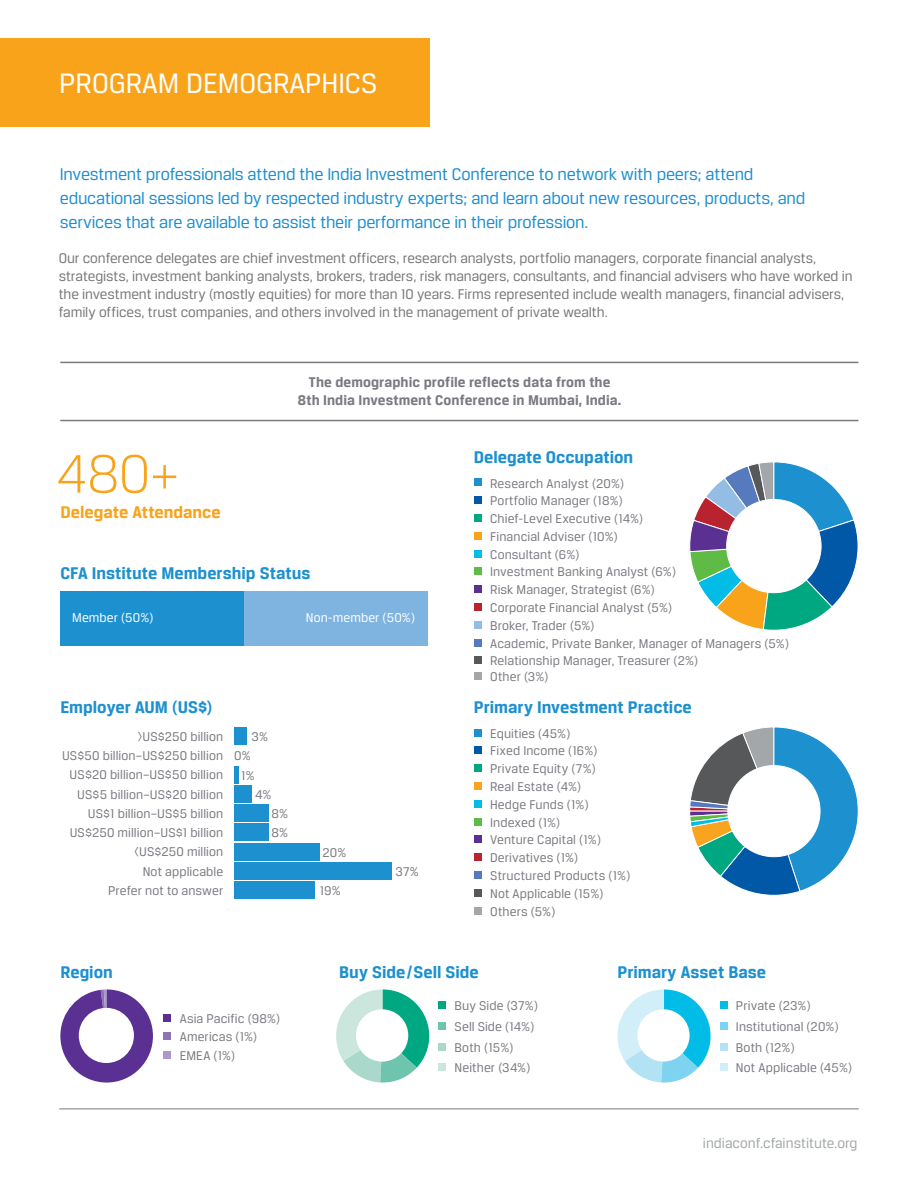
<style>
.page{position:relative;width:918px;height:1188px;background:#fff}
.page>*{position:absolute;margin:0;border:0;box-sizing:border-box;transform-origin:0 0}
.t1{font:300 57.6px "CFA Breuer Text";color:#f9a31b}
.t2{font:30px "CFA Breuer Text";color:#fff}
.t3{font:18px/24px "CFA Breuer Text";letter-spacing:-.015em;color:#1d90d0}
.t4{font:700 18px "CFA Breuer Text";color:#1d90d0}
.t5{font:700 18px "CFA Breuer Text";color:#f9a31b}
.t6{font:15px/18px "CFA Breuer Text";letter-spacing:-.005em;color:#77797a}
.t7{font:700 15px/18px "CFA Breuer Text";letter-spacing:.01em;color:#7b7a81;text-align:center}
.t8{font:15px "CFA Breuer Text";color:#a3a7a9}
.t9{font:13.5px/17.9px "CFA Breuer Text";letter-spacing:.005em;color:#7b7a81}
.t10{font:13.5px "CFA Breuer Text";letter-spacing:.005em;color:#fff}
</style>
<div class="page">
<hr style="left:59px;top:1109px;width:800px;height:1px;background:#77797a">
<svg style="left:336px;top:989px;width:93px;height:94px"></svg>
<svg style="left:60px;top:989px;width:93px;height:94px"></svg>
<svg style="left:689px;top:727px;width:170px;height:169px"></svg>
<svg style="left:689px;top:462px;width:169px;height:169px"></svg>
<div style="left:0;top:38px;width:429px;height:89px;background:#f9a31b"></div>
<hr style="left:60px;top:362px;width:798px;height:1px;background:#7b7a81">
<hr style="left:60px;top:420px;width:798px;height:1px;background:#7b7a81">
<div style="left:474px;top:479px;width:8px;height:7px;background:#1d90d0"></div>
<div style="left:474px;top:496px;width:8px;height:8px;background:#0158a6"></div>
<div style="left:474px;top:514px;width:8px;height:8px;background:#00a881"></div>
<div style="left:474px;top:532px;width:8px;height:8px;background:#f9a31b"></div>
<div style="left:474px;top:550px;width:8px;height:7px;background:#02bce8"></div>
<div style="left:474px;top:568px;width:8px;height:7px;background:#60bb46"></div>
<div style="left:474px;top:585px;width:8px;height:8px;background:#5a3092"></div>
<div style="left:474px;top:603px;width:8px;height:8px;background:#b8232f"></div>
<div style="left:474px;top:621px;width:8px;height:8px;background:#93bde5"></div>
<div style="left:474px;top:639px;width:8px;height:8px;background:#567abd"></div>
<div style="left:474px;top:656px;width:8px;height:7px;background:#57585a"></div>
<div style="left:474px;top:672px;width:8px;height:7px;background:#a3a7a9"></div>
<div style="left:234px;top:727px;width:13px;height:18px;background:#1d90d0"></div>
<div style="left:234px;top:785px;width:17px;height:18px;background:#1d90d0"></div>
<hr style="left:234px;top:766px;width:4px;height:17px;background:#1d90d0">
<div style="left:234px;top:804px;width:34px;height:18px;background:#1d90d0"></div>
<div style="left:234px;top:824px;width:34px;height:17px;background:#1d90d0"></div>
<div style="left:234px;top:843px;width:85px;height:18px;background:#1d90d0"></div>
<div style="left:234px;top:862px;width:157px;height:18px;background:#1d90d0"></div>
<div style="left:234px;top:881px;width:81px;height:18px;background:#1d90d0"></div>
<div style="left:474px;top:729px;width:8px;height:7px;background:#1d90d0"></div>
<div style="left:474px;top:747px;width:8px;height:7px;background:#0158a6"></div>
<div style="left:474px;top:764px;width:8px;height:8px;background:#00a881"></div>
<div style="left:474px;top:782px;width:8px;height:8px;background:#f9a41e"></div>
<div style="left:474px;top:800px;width:8px;height:8px;background:#02bce8"></div>
<div style="left:474px;top:818px;width:8px;height:7px;background:#60bb46"></div>
<div style="left:474px;top:835px;width:8px;height:8px;background:#5a3092"></div>
<div style="left:474px;top:853px;width:8px;height:8px;background:#b8232f"></div>
<div style="left:474px;top:871px;width:8px;height:8px;background:#567abd"></div>
<div style="left:474px;top:907px;width:8px;height:8px;background:#a3a7a9"></div>
<div style="left:474px;top:889px;width:8px;height:8px;background:#57585a"></div>
<div style="left:163px;top:1014px;width:8px;height:7px;background:#5a3092"></div>
<div style="left:163px;top:1032px;width:8px;height:8px;background:#8e74b4"></div>
<div style="left:163px;top:1051px;width:8px;height:8px;background:#ac99c9"></div>
<div style="left:438px;top:1001px;width:8px;height:8px;background:#00a881"></div>
<div style="left:438px;top:1022px;width:8px;height:8px;background:#6ec4ad"></div>
<div style="left:438px;top:1043px;width:8px;height:7px;background:#aad9cb"></div>
<div style="left:438px;top:1063px;width:8px;height:8px;background:#cbe6dc"></div>
<div style="left:727px;top:499px;width:94px;height:94px;background:#fff;border-radius:50%"></div>
<div style="left:728px;top:766px;width:92px;height:91px;background:#fff;border-radius:50%"></div>
<div style="left:79px;top:1008px;width:55px;height:55px;background:#fff;border-radius:50%"></div>
<div style="left:356px;top:1009px;width:52px;height:53px;background:#fff;border-radius:50%"></div>
<div style="left:244px;top:591px;width:184px;height:55px;background:#7fb3e0"></div>
<div style="left:60px;top:591px;width:184px;height:55px;background:#1d90d0"></div>
<svg style="left:617px;top:989px;width:94px;height:94px"></svg>
<div style="left:720px;top:1001px;width:7px;height:8px;background:#02bce8"></div>
<div style="left:720px;top:1022px;width:7px;height:8px;background:#7ed3f0"></div>
<div style="left:720px;top:1043px;width:7px;height:7px;background:#b4e2f5"></div>
<div style="left:720px;top:1063px;width:7px;height:8px;background:#d1eef9"></div>
<div style="left:637px;top:1009px;width:53px;height:53px;background:#fff;border-radius:50%"></div>
<h2 class="t2" style="left:59px;top:66px;width:320px">PROGRAM DEMOGRAPHICS</h2>
<p class="t3" style="left:60px;top:162px;width:747px">Investment professionals attend the India Investment Conference to network with peers; attend educational sessions led by respected industry experts; and learn about new resources, products, and services that are available to assist their performance in their profession.</p>
<p class="t6" style="left:59px;top:249px;width:795px">Our conference delegates are chief investment officers, research analysts, portfolio managers, corporate financial analysts, strategists, investment banking analysts, brokers, traders, risk managers, consultants, and financial advisers who have worked in the investment industry (mostly equities) for more than 10 years. Firms represented include wealth managers, financial advisers, family offices, trust companies, and others involved in the management of private wealth.</p>
<p class="t7" style="left:298px;top:373px;width:325px">The demographic profile reflects data from the<br>8th India Investment Conference in Mumbai, India.</p>
<h1 class="t1" style="left:56px;top:443px;width:125px">480+</h1>
<h3 class="t5" style="left:61px;top:502px;width:162px">Delegate Attendance</h3>
<h3 class="t4" style="left:60px;top:563px;width:252px">CFA Institute Membership Status</h3>
<p class="t10" style="left:72px;top:610px;width:83px">Member (50%)</p>
<p class="t10" style="left:306px;top:610px;width:111px">Non-member (50%)</p>
<h3 class="t4" style="left:60px;top:697px;width:153px">Employer AUM (US$)</h3>
<p class="t9" style="left:62px;top:726px;width:163px;line-height:19.4px;text-align:right">&gt;US$250 billion<br>US$50 billion–US$250 billion<br>US$20 billion–US$50 billion<br>US$5 billion–US$20 billion<br>US$1 billion–US$5 billion<br>US$250 million–US$1 billion &lt;US$250 million<br>Not applicable<br>Prefer not to answer</p>
<p class="t9" style="left:252px;top:727px;width:18px">3%</p>
<p class="t9" style="left:234px;top:746px;width:22px;line-height:19.4px;text-align:center">0%<br>1%</p>
<p class="t9" style="left:255px;top:785px;width:18px">4%</p>
<p class="t9" style="left:272px;top:803px;width:18px;line-height:19.6px">8%<br>8%</p>
<p class="t9" style="left:323px;top:843px;width:25px">20%</p>
<p class="t9" style="left:320px;top:882px;width:22px">19%</p>
<p class="t9" style="left:396px;top:863px;width:25px">37%</p>
<h3 class="t4" style="left:474px;top:447px;width:161px">Delegate Occupation</h3>
<p class="t9" style="left:490px;top:474px;width:300px">Research Analyst (20%)<br>Portfolio Manager (18%)<br>Chief-Level Executive (14%)<br>Financial Adviser (10%)<br>Consultant (6%)<br>Investment Banking Analyst (6%)<br>Risk Manager, Strategist (6%)<br>Corporate Financial Analyst (5%)<br>Broker, Trader (5%)<br>Academic, Private Banker, Manager of Managers (5%)</p>
<p class="t9" style="left:490px;top:652px;width:209px;line-height:16px">Relationship Manager, Treasurer (2%)<br>Other (3%)</p>
<h3 class="t4" style="left:474px;top:697px;width:219px">Primary Investment Practice</h3>
<p class="t9" style="left:490px;top:724px;width:142px">Equities (45%)<br>Fixed Income (16%)<br>Private Equity (7%)<br>Real Estate (4%)<br>Hedge Funds (1%)<br>Indexed (1%)<br>Venture Capital (1%)<br>Derivatives (1%)<br>Structured Products (1%)</p>
<p class="t9" style="left:490px;top:903px;width:67px">Others (5%)</p>
<p class="t9" style="left:490px;top:885px;width:115px">Not Applicable (15%)</p>
<h3 class="t4" style="left:60px;top:962px;width:54px">Region</h3>
<h3 class="t4" style="left:339px;top:962px;width:141px">Buy Side/Sell Side</h3>
<h3 class="t4" style="left:617px;top:962px;width:150px">Primary Asset Base</h3>
<p class="t9" style="left:180px;top:1009px;width:102px;line-height:18.6px">Asia Pacific (98%)<br>Americas (1%)<br>EMEA (1%)</p>
<p class="t9" style="left:455px;top:995px;width:85px;line-height:20.7px">Buy Side (37%)<br>Sell Side (14%)<br>Both (15%)<br>Neither (34%)</p>
<p class="t9" style="left:736px;top:995px;width:118px;line-height:20.7px">Private (23%)<br>Institutional (20%)<br>Both (12%)<br>Not Applicable (45%)</p>
<p class="t8" style="left:703px;top:1134px;width:156px">indiaconf.cfainstitute.org</p>
</div>
